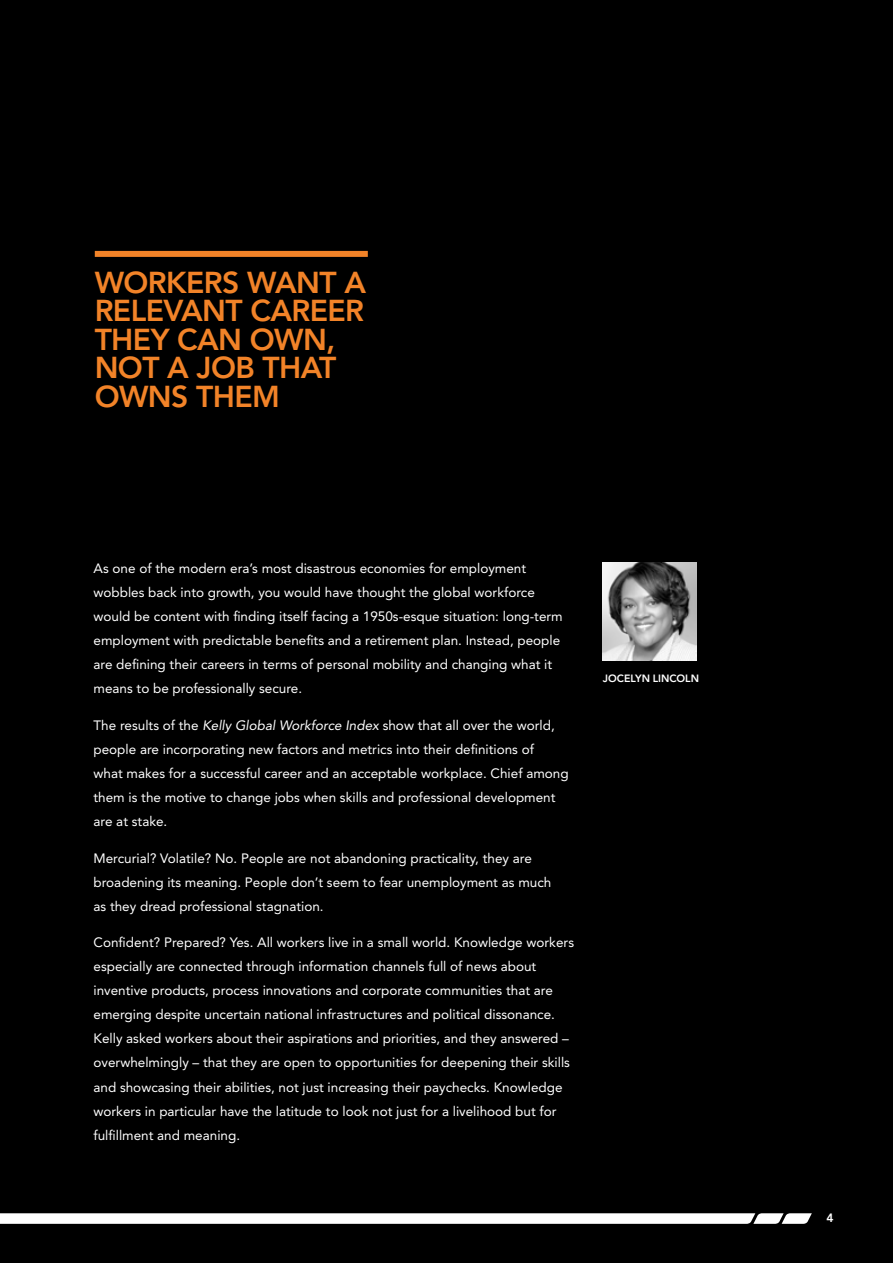
<style>
.page{position:relative;width:893px;height:1263px;background:#000}
.page>*{position:absolute;margin:0;border:0;box-sizing:border-box;transform-origin:0 0}
.t1{font:800 30px "Avenir LT Std";color:#f28328}
.t2{font:13.5px/24px "Avenir LT Std";color:#fff}
.t3{font:800 12px "Avenir LT Std";color:#fff}
.t4{font:800 10.5px "Avenir LT Std";color:#fff}
.s1{font-style:italic}
</style>
<div class="page">
<div style="left:95px;top:251px;width:273px;height:6px;background:#f28328"></div>
<svg style="left:0;top:1213px;width:812px;height:11px;background:#f1f1f1"></svg>
<img style="left:603px;top:563px;width:94px;height:98px">
<h1 class="t1" style="left:95px;top:265px;width:22px">WORKERS</h1>
<h1 class="t1" style="left:247px;top:265px;width:24px">WANT</h1>
<h1 class="t1" style="left:344px;top:265px;width:23px">A</h1>
<h1 class="t1" style="left:95px;top:293px;width:18px">RELE</h1>
<h1 class="t1" style="left:163px;top:293px;width:40px">VANT</h1>
<h1 class="t1" style="left:250px;top:293px;width:20px">CAREER</h1>
<h1 class="t1" style="left:95px;top:322px;width:20px">THEY</h1>
<h1 class="t1" style="left:177px;top:322px;width:22px">CAN</h1>
<h1 class="t1" style="left:250px;top:322px;width:26px">OWN</h1>
<h1 class="t1" style="left:326px;top:322px;width:10px">,</h1>
<h1 class="t1" style="left:95px;top:350px;width:22px">NOT</h1>
<h1 class="t1" style="left:167px;top:350px;width:50px">A JOB</h1>
<h1 class="t1" style="left:263px;top:350px;width:20px">THAT</h1>
<h1 class="t1" style="left:95px;top:379px;width:24px">OWNS</h1>
<h1 class="t1" style="left:196px;top:379px;width:22px">THEM</h1>
<p class="t2" style="left:94px;top:556px;width:471px">As one of the modern era’s most disastrous economies for employment wobbles back into growth, you would have thought the global workforce would be content with finding itself facing a 1950s-esque situation: long-term employment with predictable benefits and a retirement plan. Instead, people are defining their careers in terms of personal mobility and changing what it means to be professionally secure.</p>
<p class="t2" style="left:94px;top:713px;width:477px">The results of the <span class="s1">Kelly Global Workforce Index</span> show that all over the world, people are incorporating new factors and metrics into their definitions of<br>what makes for a successful career and an acceptable workplace. Chief among them is the motive to change jobs when skills and professional development are at stake.</p>
<p class="t2" style="left:94px;top:846px;width:459px">Mercurial? Volatile? No. People are not abandoning practicality, they are broadening its meaning. People don’t seem to fear unemployment as much as they dread professional stagnation.</p>
<p class="t2" style="left:94px;top:931px;width:482px">Confident? Prepared? Yes. All workers live in a small world. Knowledge workers especially are connected through information channels full of news about inventive products, process innovations and corporate communities that are emerging despite uncertain national infrastructures and political dissonance.<br>Kelly asked workers about their aspirations and priorities, and they answered – overwhelmingly – that they are open to opportunities for deepening their skills and showcasing their abilities, not just increasing their paychecks. Knowledge workers in particular have the latitude to look not just for a livelihood but for fulfillment and meaning.</p>
<p class="t4" style="left:603px;top:672px;width:98px">JOCELYN LINCOLN</p>
<p class="t3" style="left:827px;top:1210px;width:9px">4</p>
</div>
